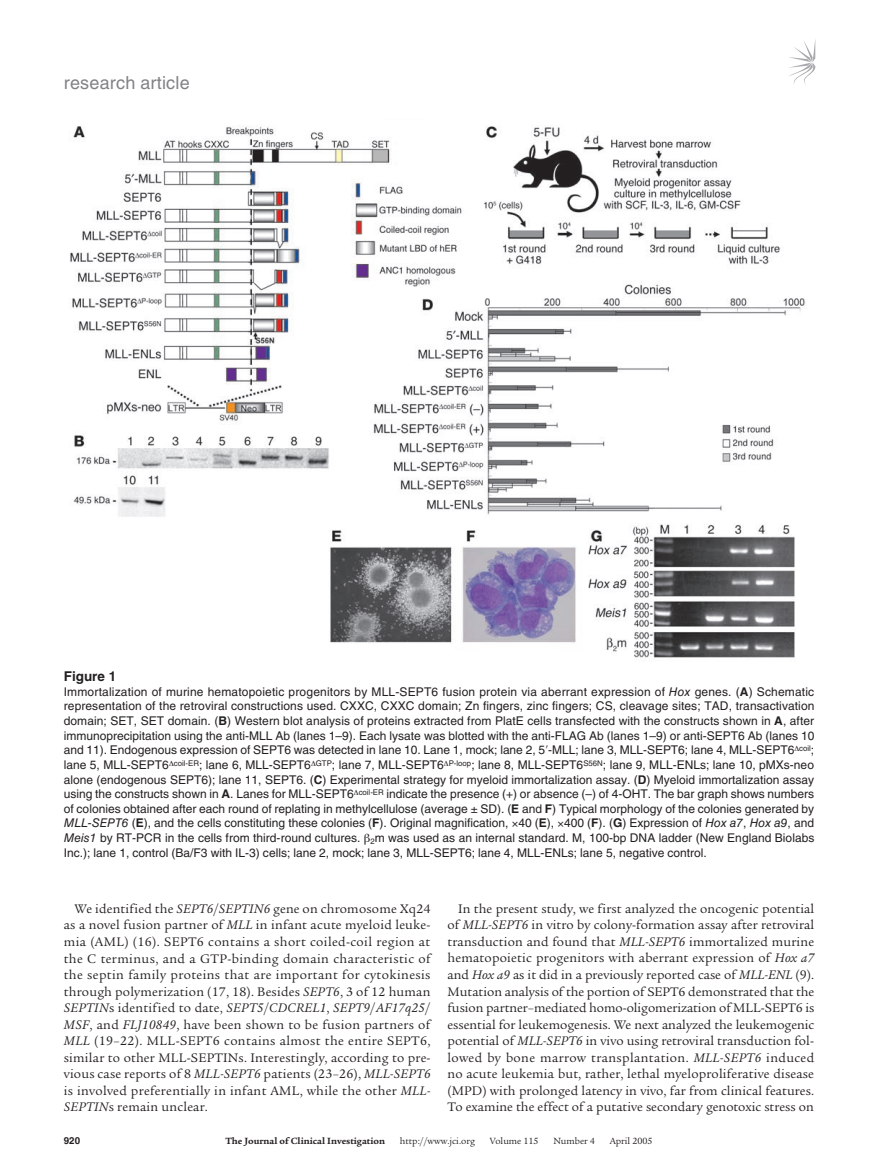
<style>
.page{position:relative;width:878px;height:1174px;background:#fff}
.page>*{position:absolute;margin:0;border:0;box-sizing:border-box;transform-origin:0 0}
.t1{font:18px "Helvetica LT Std";letter-spacing:.01em;color:#808285}
.t2{font:13.5px/16.5px "Legacy Serif Std";letter-spacing:.015em;color:#231f20;text-align:justify}
.t3{font:700 13.5px "Helvetica LT Std";color:#231f20}
.t4{font:12px/14.5px "Helvetica LT Std";color:#231f20;text-align:justify}
.t5{font:9.75px "Legacy Serif Std";color:#231f20}
.t6{font:700 9.75px "Legacy Serif Std";color:#231f20}
.t7{font:700 9.75px "Helvetica LT Std";color:#231f20}
.s1{font-style:italic}
.s2{font-weight:700}
</style>
<div class="page">
<svg style="left:789px;top:41px;width:26px;height:44px"></svg>
<img style="left:70px;top:126px;width:736px;height:532px">
<h1 class="t1" style="left:64px;top:72px;width:127px">research article</h1>
<p class="t3" style="left:64px;top:668px;width:54px">Figure 1</p>
<p class="t4" style="left:64px;top:684px;width:752px">Immortalization of murine hematopoietic progenitors by MLL-SEPT6 fusion protein via aberrant expression of <span class="s1">Hox</span> genes. (<span class="s2">A</span>) Schematic representation of the retroviral constructions used. CXXC, CXXC domain; Zn fingers, zinc fingers; CS, cleavage sites; TAD, transactivation domain; SET, SET domain. (<span class="s2">B</span>) Western blot analysis of proteins extracted from PlatE cells transfected with the constructs shown in <span class="s2">A</span>, after immunoprecipitation using the anti-MLL Ab (lanes 1–9). Each lysate was blotted with the anti-FLAG Ab (lanes 1–9) or anti-SEPT6 Ab (lanes 10 and 11). Endogenous expression of SEPT6 was detected in lane 10. Lane 1, mock; lane 2, 5 -MLL; lane 3, MLL-SEPT6; lane 4, MLL-SEPT6 <sup>coil</sup>; lane 5, MLL-SEPT6 <sup>coil-ER</sup>; lane 6, MLL-SEPT6 <sup>GTP</sup>; lane 7, MLL-SEPT6 <sup>P-loop</sup>; lane 8, MLL-SEPT6<sup>S56N</sup>; lane 9, MLL-ENLs; lane 10, pMXs-neo alone (endogenous SEPT6); lane 11, SEPT6. (<span class="s2">C</span>) Experimental strategy for myeloid immortalization assay. (<span class="s2">D</span>) Myeloid immortalization assay using the constructs shown in <span class="s2">A</span>. Lanes for MLL-SEPT6 <sup>coil-ER</sup> indicate the presence (+) or absence (–) of 4-OHT. The bar graph shows numbers of colonies obtained after each round of replating in methylcellulose (average ± SD). (<span class="s2">E</span> and <span class="s2">F</span>) Typical morphology of the colonies generated by <span class="s1">MLL-SEPT6</span> (<span class="s2">E</span>), and the cells constituting these colonies (<span class="s2">F</span>). Original magnification, 40 (<span class="s2">E</span>), 400 (<span class="s2">F</span>). (<span class="s2">G</span>) Expression of <span class="s1">Hox a7</span>, <span class="s1">Hox a9</span>, and <span class="s1">Meis1</span> by RT-PCR in the cells from third-round cultures. <sub>2</sub>m was used as an internal standard. M, 100-bp DNA ladder (New England Biolabs Inc.); lane 1, control (Ba/F3 with IL-3) cells; lane 2, mock; lane 3, MLL-SEPT6; lane 4, MLL-ENLs; lane 5, negative control.</p>
<p class="t2" style="left:64px;top:900px;width:368px;text-indent:11px">We identified the <span class="s1">SEPT6</span>/<span class="s1">SEPTIN6</span> gene on chromosome Xq24 as a novel fusion partner of <span class="s1">MLL</span> in infant acute myeloid leuke&shy;mia (AML) (16). SEPT6 contains a short coiled-coil region at the C terminus, and a GTP-binding domain characteristic of the septin family proteins that are important for cytokinesis through polymerization (17, 18). Besides <span class="s1">SEPT6</span>, 3 of 12 human <span class="s1">SEPTIN</span>s identified to date, <span class="s1">SEPT5</span>/<span class="s1">CDCREL1</span>, <span class="s1">SEPT9</span>/<span class="s1">AF17q25</span>/ <span class="s1">MSF</span>, and <span class="s1">FLJ10849</span>, have been shown to be fusion partners of <span class="s1">MLL</span> (19–22). MLL-SEPT6 contains almost the entire SEPT6, similar to other MLL-SEPTINs. Interestingly, according to pre&shy;vious case reports of 8 <span class="s1">MLL-SEPT6</span> patients (23–26), <span class="s1">MLL-SEPT6 </span>is involved preferentially in infant AML, while the other <span class="s1">MLL-SEPTIN</span>s remain unclear.</p>
<p class="t2" style="left:447px;top:900px;width:368px;text-indent:11px">In the present study, we first analyzed the oncogenic potential of <span class="s1">MLL-SEPT6</span> in vitro by colony-formation assay after retroviral transduction and found that <span class="s1">MLL-SEPT6</span> immortalized murine hematopoietic progenitors with aberrant expression of <span class="s1">Hox a7 </span>and <span class="s1">Hox a9</span> as it did in a previously reported case of <span class="s1">MLL-ENL</span> (9).<br>Mutation analysis of the portion of SEPT6 demonstrated that the fusion partner–mediated homo-oligomerization of MLL-SEPT6 is essential for leukemogenesis. We next analyzed the leukemogenic potential of <span class="s1">MLL-SEPT6</span> in vivo using retroviral transduction fol&shy;lowed by bone marrow transplantation. <span class="s1">MLL-SEPT6</span> induced no acute leukemia but, rather, lethal myeloproliferative disease (MPD) with prolonged latency in vivo, far from clinical features.<br>To examine the effect of a putative secondary genotoxic stress on</p>
<p class="t7" style="left:64px;top:1134px;width:18px">920</p>
<p class="t6" style="left:225px;top:1135px;width:161px">The Journal of Clinical Investigation</p>
<p class="t5" style="left:400px;top:1135px;width:77px">http://www.jci.org</p>
<p class="t5" style="left:489px;top:1135px;width:50px">Volume 115</p>
<p class="t5" style="left:553px;top:1135px;width:43px">Number 4</p>
<p class="t5" style="left:609px;top:1135px;width:44px">April 2005</p>
</div>
